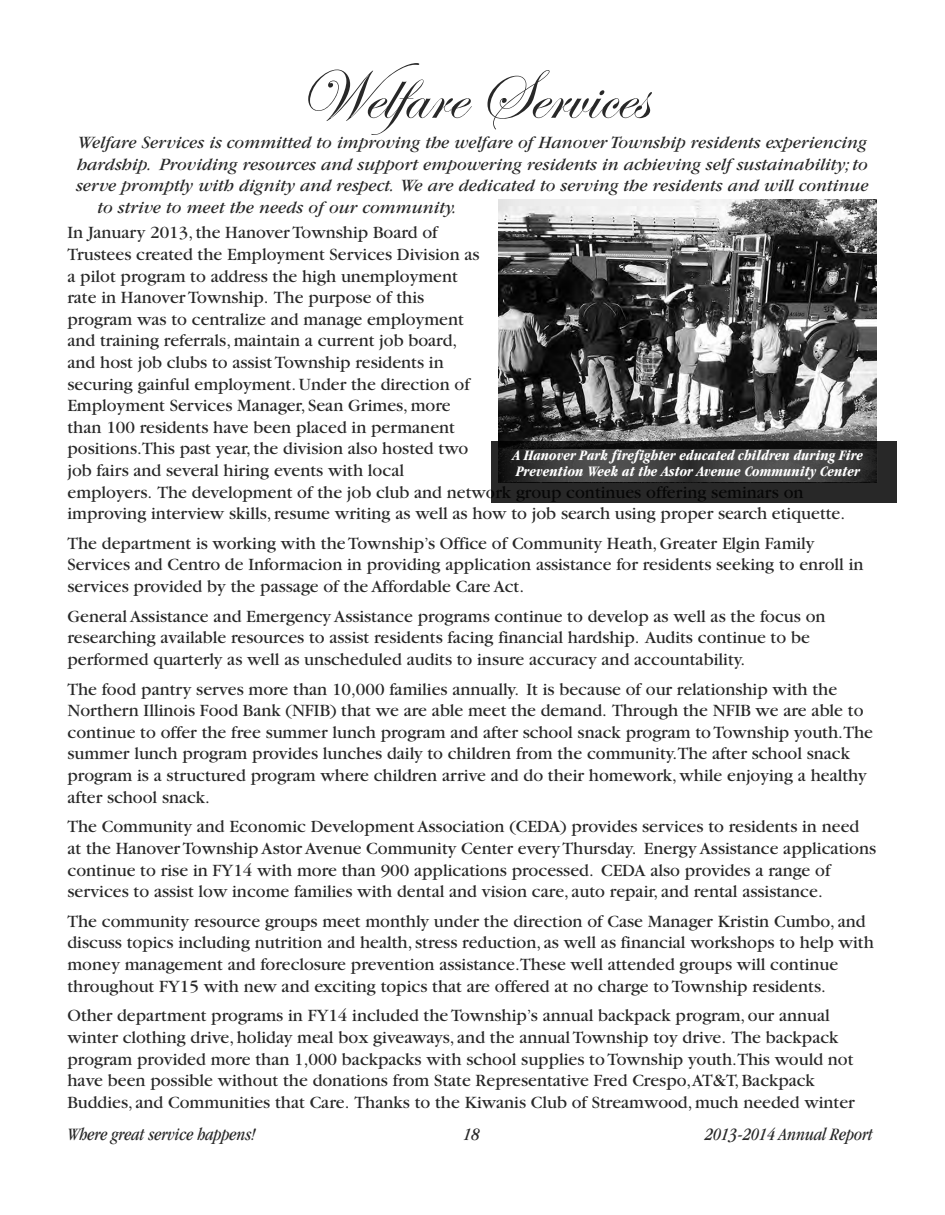
<style>
.page{position:relative;width:945px;height:1215px;background:#fff}
.page>*{position:absolute;margin:0;border:0;box-sizing:border-box;transform-origin:0 0}
.t1{font:72px "Edwardian Script ITC";color:#282828}
.t2{font:18px/21.6px "Garamond";color:#282828}
.t3{font:italic 18px "Garamond";color:#282828}
.t4{font:italic condensed 18px "Garamond";color:#282828}
.t5{font:italic 700 condensed 15px/16.5px "Garamond";color:#fff}
</style>
<div class="page">
<img style="left:499px;top:199px;width:378px;height:242px">
<img style="left:491px;top:441px;width:406px;height:61px">
<svg style="left:499px;top:449px;width:378px;height:33px;background:#3f3f3f"></svg>
<h1 class="t1" style="left:297px;top:50px;width:352px">Welfare Services</h1>
<p class="t3" style="left:78px;top:136px;width:791px">Welfare Services is committed to improving the welfare of Hanover Township residents experiencing</p>
<p class="t3" style="left:77px;top:158px;width:792px">hardship. Providing resources and support empowering residents in achieving self sustainability; to</p>
<p class="t3" style="left:76px;top:180px;width:794px">serve promptly with dignity and respect. We are dedicated to serving the residents and will continue</p>
<p class="t3" style="left:97px;top:201px;width:360px">to strive to meet the needs of our community.</p>
<p class="t2" style="left:67px;top:224px;width:779px">In January 2013, the Hanover Township Board of<br>Trustees created the Employment Services Division as<br>a pilot program to address the high unemployment<br>rate in Hanover Township. The purpose of this<br>program was to centralize and manage employment<br>and training referrals, maintain a current job board,<br>and host job clubs to assist Township residents in<br>securing gainful employment. Under the direction of<br>Employment Services Manager, Sean Grimes, more<br>than 100 residents have been placed in permanent<br>positions.This past year, the division also hosted two<br>job fairs and several hiring events with local<br>employers. The development of the job club and network group continues offering seminars on improving interview skills, resume writing as well as how to job search using proper search etiquette.</p>
<p class="t2" style="left:67px;top:534px;width:798px">The department is working with the Township’s Office of Community Heath, Greater Elgin Family<br>Services and Centro de Informacion in providing application assistance for residents seeking to enroll in services provided by the passage of the Affordable Care Act.</p>
<p class="t2" style="left:67px;top:607px;width:760px">General Assistance and Emergency Assistance programs continue to develop as well as the focus on researching available resources to assist residents facing financial hardship. Audits continue to be performed quarterly as well as unscheduled audits to insure accuracy and accountability.</p>
<p class="t2" style="left:67px;top:680px;width:807px">The food pantry serves more than 10,000 families annually. It is because of our relationship with the Northern Illinois Food Bank (NFIB) that we are able meet the demand. Through the NFIB we are able to continue to offer the free summer lunch program and after school snack program to Township youth.The summer lunch program provides lunches daily to children from the community.The after school snack program is a structured program where children arrive and do their homework, while enjoying a healthy after school snack.</p>
<p class="t2" style="left:67px;top:818px;width:810px">The Community and Economic Development Association (CEDA) provides services to residents in need at the Hanover Township Astor Avenue Community Center every Thursday. Energy Assistance applications continue to rise in FY14 with more than 900 applications processed. CEDA also provides a range of services to assist low income families with dental and vision care, auto repair, and rental assistance.</p>
<p class="t2" style="left:67px;top:912px;width:808px">The community resource groups meet monthly under the direction of Case Manager Kristin Cumbo, and discuss topics including nutrition and health, stress reduction, as well as financial workshops to help with money management and foreclosure prevention assistance.These well attended groups will continue throughout FY15 with new and exciting topics that are offered at no charge to Township residents.</p>
<p class="t2" style="left:67px;top:1007px;width:789px">Other department programs in FY14 included the Township’s annual backpack program, our annual winter clothing drive, holiday meal box giveaways, and the annual Township toy drive. The backpack program provided more than 1,000 backpacks with school supplies to Township youth.This would not have been possible without the donations from State Representative Fred Crespo,AT&amp;T, Backpack Buddies, and Communities that Care. Thanks to the Kiwanis Club of Streamwood, much needed winter</p>
<p class="t5" style="left:513px;top:448px;width:352px">A Hanover Park firefighter educated children during Fire<br>Prevention Week at the Astor Avenue Community Center</p>
<p class="t4" style="left:68px;top:1127px;width:189px">Where great service happens!</p>
<p class="t4" style="left:464px;top:1127px;width:17px">18</p>
<p class="t4" style="left:705px;top:1127px;width:169px">2013-2014 Annual Report</p>
</div>
